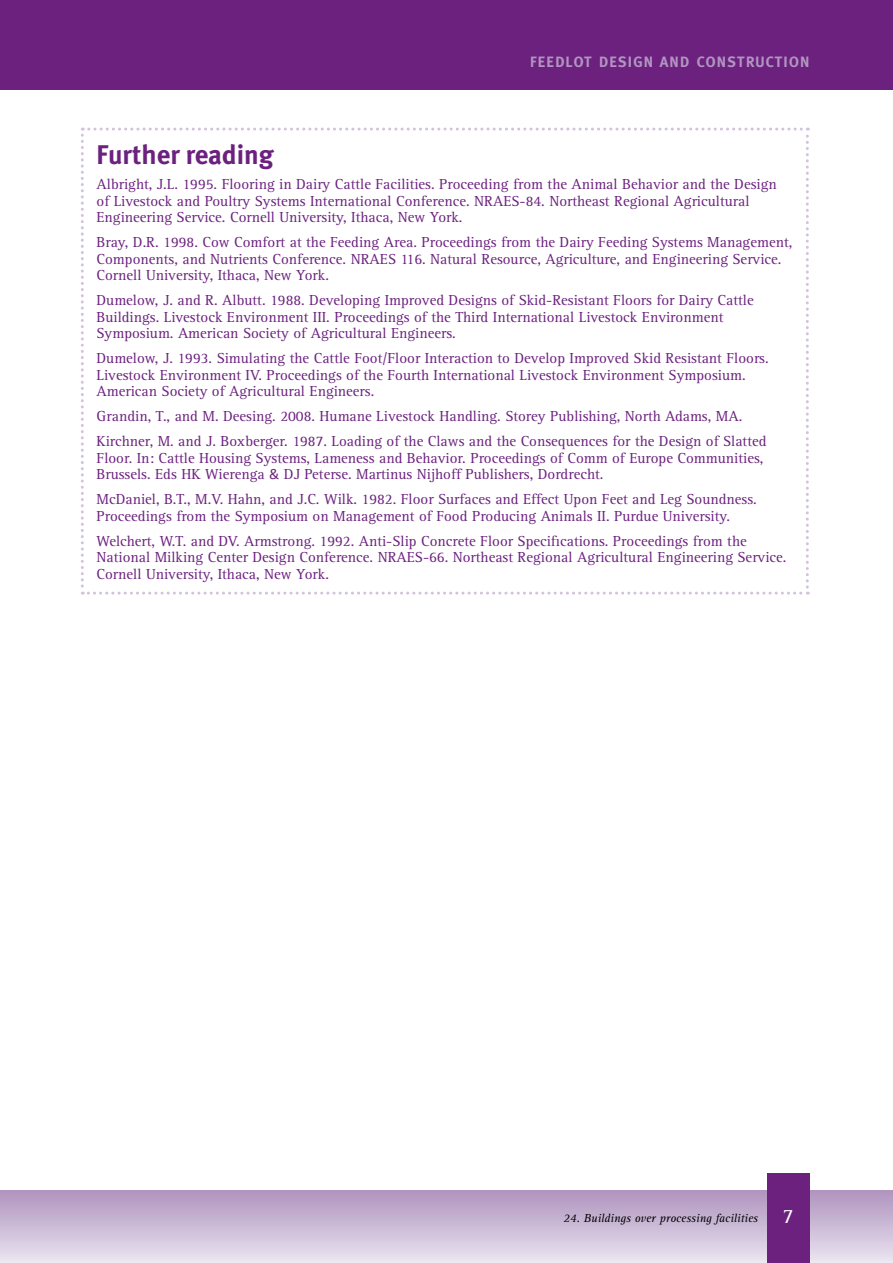
<style>
.page{position:relative;width:893px;height:1263px;background:#fff}
.page>*{position:absolute;margin:0;border:0;box-sizing:border-box;transform-origin:0 0}
.t1{font:700 27px "Meta";color:#6c217f}
.t2{font:21px "Rotis Serif";color:#fff}
.t3{font:15px/16.5px "Rotis Serif";color:#6c217f}
.t4{font:700 15px "Meta";letter-spacing:.08em;color:#b195c0}
.t5{font:italic 12px "Rotis Serif";color:#000}
.s1{font-family:"Calibri"}
</style>
<div class="page">
<div style="left:0;top:0;width:893px;height:89px;background:#6c217f"></div>
<div style="left:0;top:1191px;width:893px;height:72px;background:linear-gradient(to bottom,#af94bf,#eae4f0)"></div>
<div style="left:767px;top:1174px;width:42px;height:89px;background:#6c217f"></div>
<svg style="left:81px;top:128px;width:728px;height:467px"></svg>
<p class="t4" style="left:530px;top:53px;width:281px">FEEDLOT DESIGN AND CONSTRUCTION</p>
<h1 class="t1" style="left:97px;top:139px;width:179px">Further reading</h1>
<p class="t3" style="left:97px;top:176px;width:682px">Albright, J.L. 1995. Flooring in Dairy Cattle Facilities. Proceeding from the Animal Behavior and the Design of Livestock and Poultry Systems International Conference. NRAES-84. Northeast Regional Agricultural<br>Engineering Service. Cornell University, Ithaca, New York.</p>
<p class="t3" style="left:97px;top:234px;width:697px">Bray, D.R. 1998. Cow Comfort at the Feeding Area. Proceedings from the Dairy Feeding Systems Management,<br>Components, and Nutrients Conference. NRAES 116. Natural Resource, Agriculture, and Engineering Service.<br>Cornell University, Ithaca, New York.</p>
<p class="t3" style="left:97px;top:293px;width:659px">Dumelow, J. and R. Albutt. 1988. Developing Improved Designs of Skid-Resistant Floors for Dairy Cattle<br>Buildings. Livestock Environment III. Proceedings of the Third International Livestock Environment<br>Symposium. American Society of Agricultural Engineers.</p>
<p class="t3" style="left:97px;top:351px;width:674px">Dumelow, J. 1993. Simulating the Cattle Foot/Floor Interaction to Develop Improved Skid Resistant Floors.<br>Livestock Environment IV. Proceedings of the Fourth International Livestock Environment Symposium.<br>American Society of Agricultural Engineers.</p>
<p class="t3" style="left:97px;top:404px;width:671px;line-height:25px">Grandin, T., and M. Deesing. 2008. Humane Livestock Handling. Storey Publishing, North Adams, MA.<br>Kirchner, M. and J. Boxberger. 1987. Loading of the Claws and the Consequences for the Design of Slatted</p>
<p class="t3" style="left:97px;top:450px;width:668px">Floor. In: Cattle Housing Systems, Lameness and Behavior. Proceedings of Comm of Europe Communities,<br>Brussels. Eds HK Wierenga <span class="s1">&amp;</span> DJ Peterse. Martinus Nijhoff Publishers, Dordrecht.</p>
<p class="t3" style="left:97px;top:492px;width:662px">McDaniel, B.T., M.V. Hahn, and J.C. Wilk. 1982. Floor Surfaces and Effect Upon Feet and Leg Soundness.<br>Proceedings from the Symposium on Management of Food Producing Animals II. Purdue University.</p>
<p class="t3" style="left:97px;top:533px;width:691px">Welchert, W.T. and DV. Armstrong. 1992. Anti-Slip Concrete Floor Specifications. Proceedings from the<br>National Milking Center Design Conference. NRAES-66. Northeast Regional Agricultural Engineering Service.<br>Cornell University, Ithaca, New York.</p>
<p class="t5" style="left:563px;top:1211px;width:196px">24. Buildings over processing facilities</p>
<h2 class="t2" style="left:783px;top:1204px;width:12px">7</h2>
</div>
